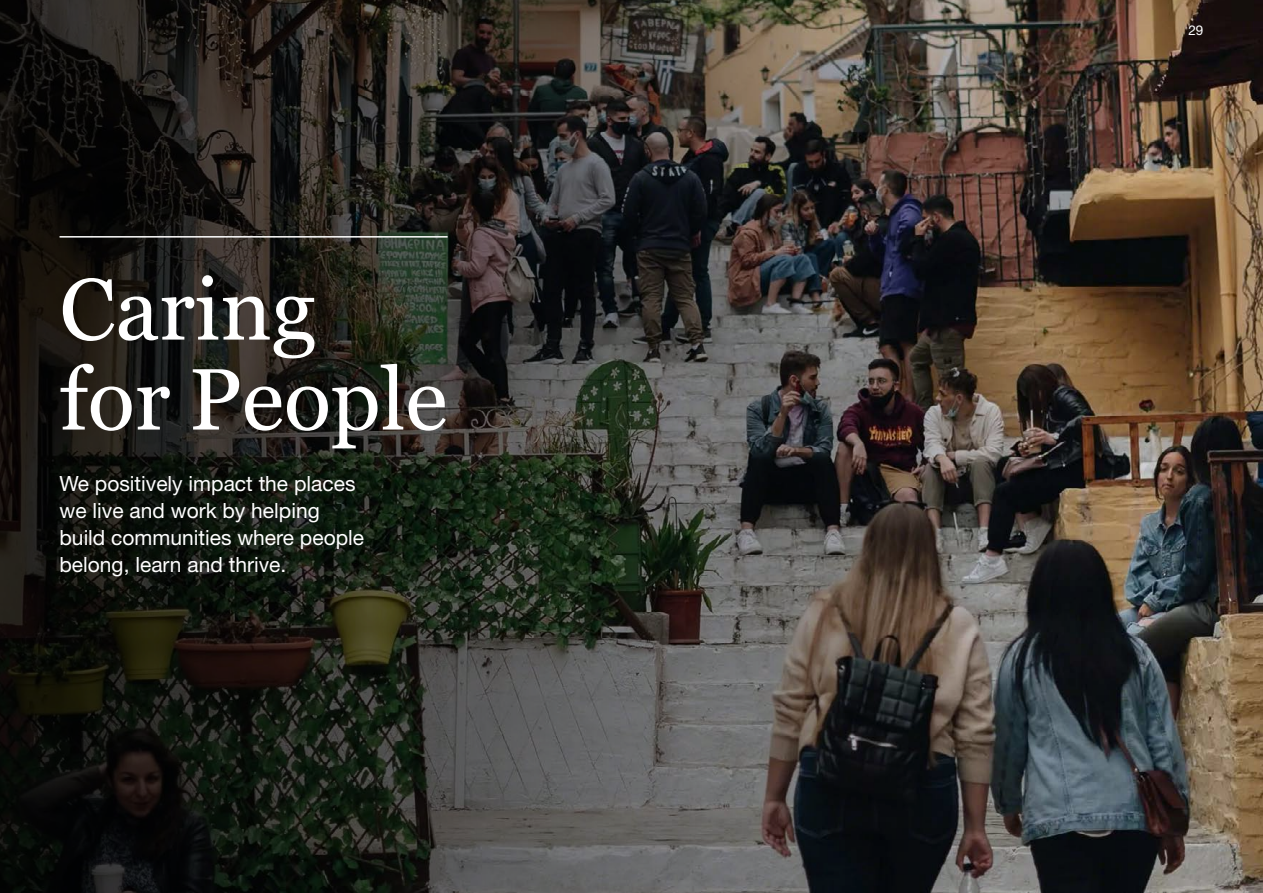
<style>
.page{position:relative;width:1263px;height:893px;background:#fff}
.page>*{position:absolute;margin:0;border:0;box-sizing:border-box;transform-origin:0 0}
.t1{font:87px/90px "Georgia";color:#fff}
.t2{font:21px/27px "Helvetica Neue LT Pro";color:#fff}
.t3{font:13.5px "Helvetica Neue LT Pro";color:#fff}
</style>
<div class="page">
<img style="left:1128px;top:0;width:135px;height:893px">
<img style="left:0;top:0;width:1128px;height:893px">
<hr style="left:60px;top:236px;width:388px;height:2px;background:#fff">
<h1 class="t1" style="left:60px;top:261px;width:389px">Caring for People</h1>
<p class="t2" style="left:60px;top:470px;width:306px">We positively impact the places we live and work by helping build communities where people belong, learn and thrive.</p>
<p class="t3" style="left:1188px;top:21px;width:17px">29</p>
</div>
